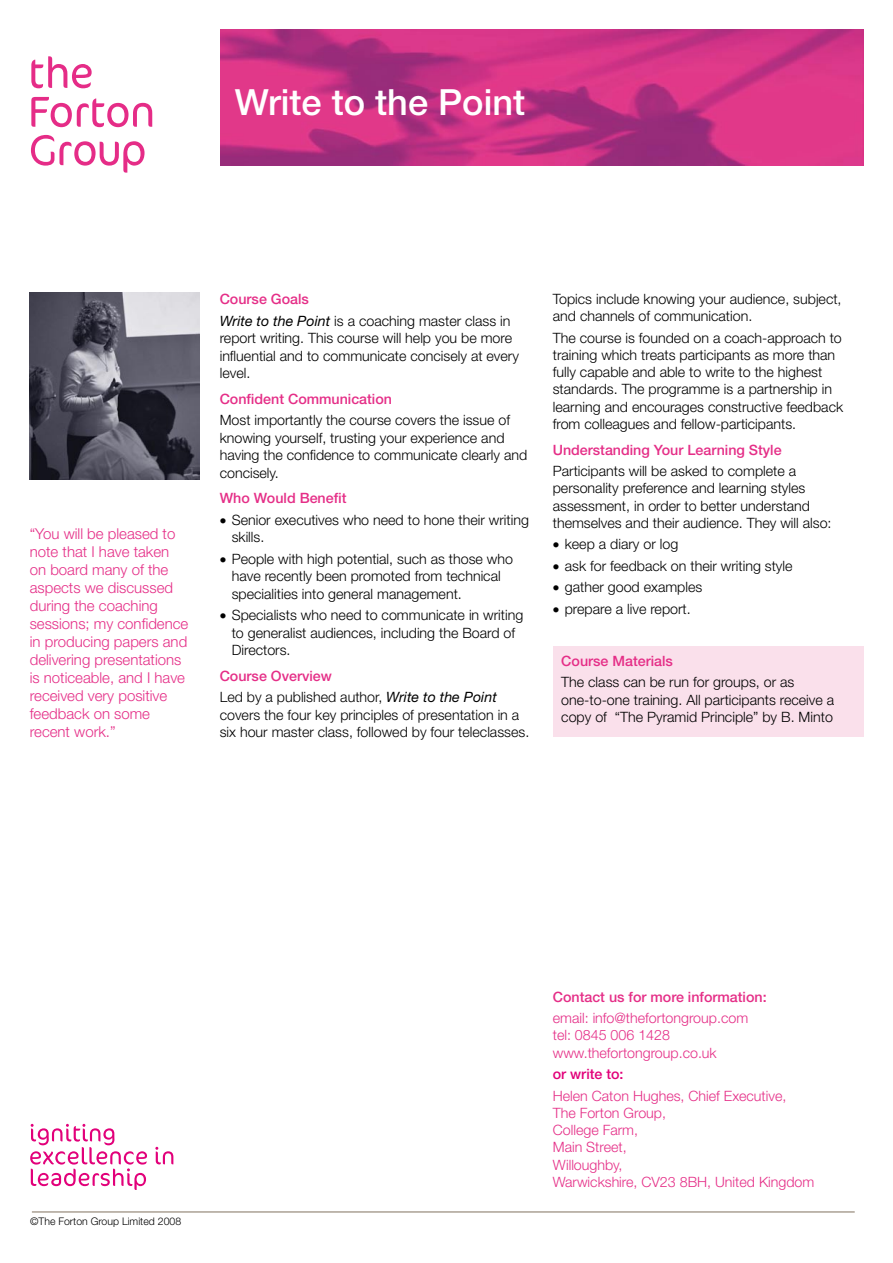
<style>
.page{position:relative;width:893px;height:1263px;background:#fff}
.page>*{position:absolute;margin:0;border:0;box-sizing:border-box;transform-origin:0 0}
.t1{font:500 36.15px "Helvetica Neue";color:#fff}
.t2{font:300 15px/18px "Helvetica Neue";color:#e52e87}
.t3{font:300 14.25px/17.2px "Helvetica Neue";color:#000}
.t4{font:300 14.25px/17.2px "Helvetica Neue";color:#e52e87}
.t5{font:500 14.25px "Helvetica Neue";color:#e52e87}
.t6{font:500 14.25px "Helvetica Neue";color:#e2007a}
.t7{font:300 10.5px "Helvetica Neue";color:#000}
.s1{font-weight:500;color:#e52e87}
.s2{font-weight:400;font-style:italic}
</style>
<div class="page">
<div style="left:553px;top:646px;width:310px;height:91px;background:#fae0eb"></div>
<svg style="left:31px;top:56px;width:61px;height:32px"></svg>
<svg style="left:31px;top:97px;width:121px;height:30px"></svg>
<svg style="left:31px;top:135px;width:114px;height:38px"></svg>
<img style="left:221px;top:30px;width:642px;height:135px">
<img style="left:30px;top:293px;width:169px;height:187px">
<svg style="left:155px;top:1147px;width:18px;height:17px"></svg>
<svg style="left:30px;top:1124px;width:117px;height:66px"></svg>
<hr style="left:32px;top:1211px;width:823px;height:1px;background:#81725e">
<h1 class="t1" style="left:235px;top:81px;width:292px">Write to the Point</h1>
<p class="t2" style="left:30px;top:524px;width:160px">“You will be pleased to note that I have taken on board many of the aspects we discussed during the coaching sessions; my confidence in producing papers and delivering presentations is noticeable, and I have received very positive feedback on some recent work.”</p>
<p class="t3" style="left:220px;top:288px;width:292px;line-height:21.6px"><span class="s1">Course Goals<br></span><span class="s2">Write to the Point</span> is a coaching master class in</p>
<p class="t3" style="left:220px;top:329px;width:301px">report writing. This course will help you be more influential and to communicate concisely at every level.</p>
<p class="t5" style="left:220px;top:390px;width:174px">Confident Communication</p>
<p class="t3" style="left:220px;top:411px;width:309px">Most importantly the course covers the issue of knowing yourself, trusting your experience and having the confidence to communicate clearly and concisely.</p>
<p class="t5" style="left:220px;top:490px;width:128px">Who Would Benefit</p>
<p class="t3" style="left:232px;top:511px;width:299px;text-indent:-12px">• Senior executives who need to hone their writing skills.</p>
<p class="t3" style="left:232px;top:550px;width:283px;text-indent:-12px">• People with high potential, such as those who have recently been promoted from technical specialities into general management.</p>
<p class="t3" style="left:232px;top:606px;width:293px;text-indent:-12px">• Specialists who need to communicate in writing to generalist audiences, including the Board of<br>Directors.</p>
<p class="t3" style="left:220px;top:665px;width:279px;line-height:21.6px"><span class="s1">Course Overview<br></span>Led by a published author, <span class="s2">Write to the Point</span></p>
<p class="t3" style="left:220px;top:706px;width:311px">covers the four key principles of presentation in a six hour master class, followed by four teleclasses.</p>
<p class="t3" style="left:553px;top:290px;width:290px">Topics include knowing your audience, subject, and channels of communication.</p>
<p class="t3" style="left:553px;top:329px;width:292px">The course is founded on a coach-approach to training which treats participants as more than fully capable and able to write to the highest standards. The programme is a partnership in learning and encourages constructive feedback from colleagues and fellow-participants.</p>
<p class="t5" style="left:553px;top:441px;width:230px">Understanding Your Learning Style</p>
<p class="t3" style="left:553px;top:462px;width:280px">Participants will be asked to complete a personality preference and learning styles assessment, in order to better understand themselves and their audience. They will also:</p>
<p class="t3" style="left:553px;top:535px;width:127px">• keep a diary or log</p>
<p class="t3" style="left:553px;top:557px;width:241px">• ask for feedback on their writing style</p>
<p class="t3" style="left:553px;top:578px;width:151px">• gather good examples</p>
<p class="t3" style="left:553px;top:600px;width:139px">• prepare a live report.</p>
<p class="t5" style="left:561px;top:652px;width:113px">Course Materials</p>
<p class="t3" style="left:561px;top:673px;width:274px">The class can be run for groups, or as one-to-one training. All participants receive a copy of “The Pyramid Principle” by B. Minto</p>
<p class="t7" style="left:30px;top:1214px;width:152px">©The Forton Group Limited 2008</p>
<p class="t5" style="left:553px;top:988px;width:215px">Contact us for more information:</p>
<p class="t4" style="left:553px;top:1009px;width:197px">email: info@thefortongroup.com tel: 0845 006 1428 www.thefortongroup.co.uk</p>
<p class="t6" style="left:553px;top:1065px;width:72px">or write to:</p>
<p class="t4" style="left:553px;top:1086px;width:263px">Helen Caton Hughes, Chief Executive,<br>The Forton Group,<br>College Farm,<br>Main Street,<br>Willoughby,<br>Warwickshire, CV23 8BH, United Kingdom</p>
</div>
